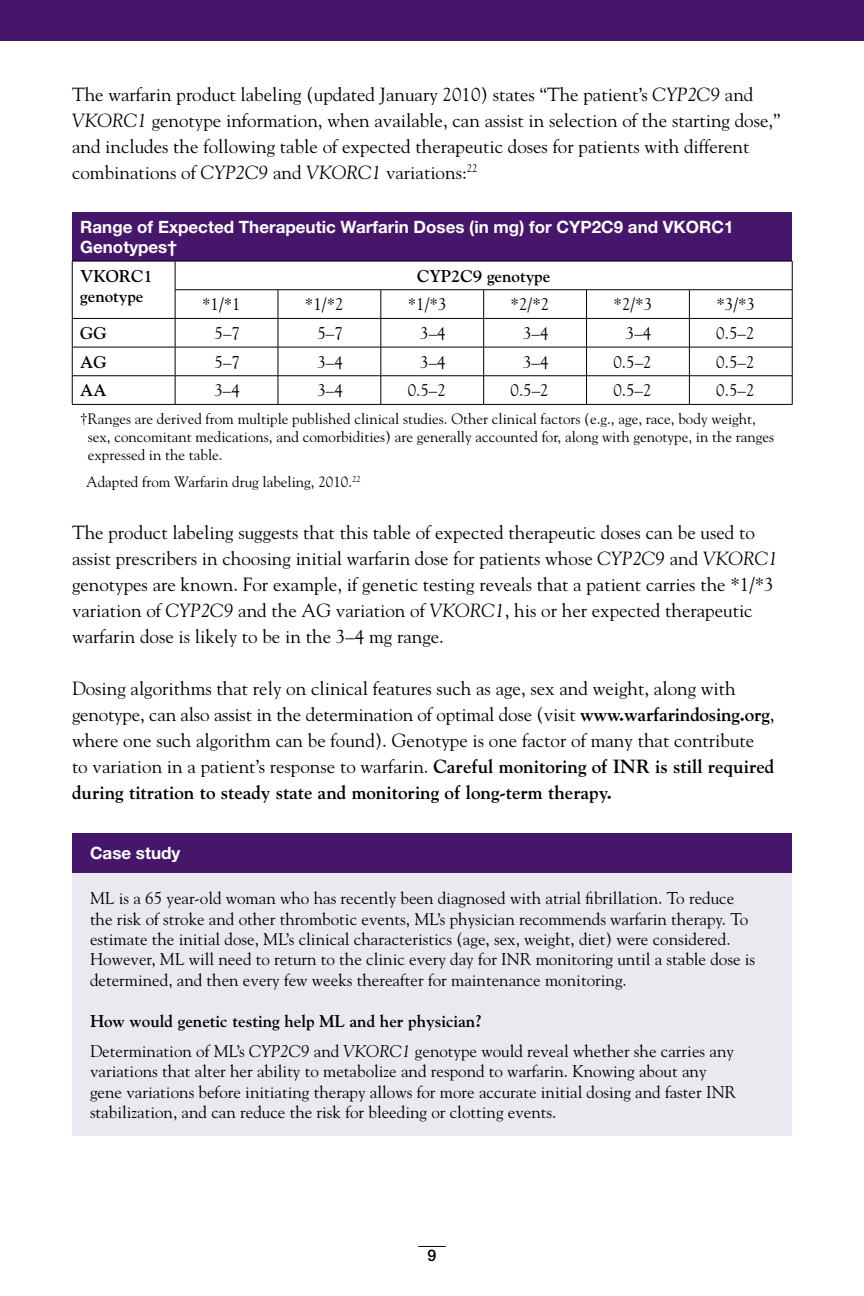
<style>
.page{position:relative;width:864px;height:1296px;background:#fff}
.page>*{position:absolute;margin:0;border:0;box-sizing:border-box;transform-origin:0 0}
.t1{font:19px/26px "Goudy Std";color:#000}
.t2{font:17px/20.4px "Goudy Std";color:#000}
.t3{font:700 17px/20.4px "Helvetica Neue LT Std";color:#fff}
.t4{font:700 17px/20.4px "Goudy Std";color:#000}
.t5{font:500 16px "Helvetica Neue LT Std";color:#000}
.t6{font:15px/18px "Goudy Std";color:#000}
.s1{font-style:italic}
.s2{font-weight:700}
</style>
<div class="page">
<div style="left:0;top:0;width:864px;height:41px;background:#46166b"></div>
<svg style="left:418px;top:1246px;width:28px;height:1px"></svg>
<div style="left:72px;top:213px;width:720px;height:48px;background:#46166b"></div>
<svg style="left:176px;top:290px;width:616px;height:28px"></svg>
<svg style="left:176px;top:319px;width:616px;height:85px"></svg>
<hr style="left:72px;top:261px;width:103px;height:1px;background:#000">
<hr style="left:175px;top:261px;width:103px;height:1px;background:#000">
<hr style="left:278px;top:261px;width:103px;height:1px;background:#000">
<hr style="left:381px;top:261px;width:103px;height:1px;background:#000">
<hr style="left:484px;top:261px;width:103px;height:1px;background:#000">
<hr style="left:587px;top:261px;width:102px;height:1px;background:#000">
<hr style="left:689px;top:261px;width:104px;height:1px;background:#000">
<hr style="left:175px;top:289px;width:103px;height:1px;background:#000">
<hr style="left:278px;top:289px;width:103px;height:1px;background:#000">
<hr style="left:381px;top:289px;width:103px;height:1px;background:#000">
<hr style="left:484px;top:289px;width:103px;height:1px;background:#000">
<hr style="left:587px;top:289px;width:102px;height:1px;background:#000">
<hr style="left:689px;top:289px;width:104px;height:1px;background:#000">
<hr style="left:72px;top:318px;width:103px;height:1px;background:#000">
<hr style="left:175px;top:318px;width:103px;height:1px;background:#000">
<hr style="left:278px;top:318px;width:103px;height:1px;background:#000">
<hr style="left:381px;top:318px;width:103px;height:1px;background:#000">
<hr style="left:484px;top:318px;width:103px;height:1px;background:#000">
<hr style="left:587px;top:318px;width:102px;height:1px;background:#000">
<hr style="left:689px;top:318px;width:104px;height:1px;background:#000">
<hr style="left:72px;top:347px;width:103px;height:1px;background:#000">
<hr style="left:175px;top:347px;width:103px;height:1px;background:#000">
<hr style="left:278px;top:347px;width:103px;height:1px;background:#000">
<hr style="left:381px;top:347px;width:103px;height:1px;background:#000">
<hr style="left:484px;top:347px;width:103px;height:1px;background:#000">
<hr style="left:587px;top:347px;width:102px;height:1px;background:#000">
<hr style="left:689px;top:347px;width:104px;height:1px;background:#000">
<hr style="left:72px;top:375px;width:103px;height:1px;background:#000">
<svg style="left:72px;top:261px;width:1px;height:143px"></svg>
<hr style="left:175px;top:375px;width:103px;height:1px;background:#000">
<svg style="left:175px;top:261px;width:1px;height:143px"></svg>
<hr style="left:278px;top:375px;width:103px;height:1px;background:#000">
<svg style="left:278px;top:290px;width:1px;height:114px"></svg>
<hr style="left:381px;top:375px;width:103px;height:1px;background:#000">
<svg style="left:380px;top:290px;width:1px;height:114px"></svg>
<hr style="left:484px;top:375px;width:103px;height:1px;background:#000">
<svg style="left:483px;top:290px;width:1px;height:114px"></svg>
<hr style="left:587px;top:375px;width:102px;height:1px;background:#000">
<svg style="left:586px;top:290px;width:1px;height:114px"></svg>
<hr style="left:689px;top:375px;width:104px;height:1px;background:#000">
<svg style="left:689px;top:290px;width:1px;height:114px"></svg>
<svg style="left:792px;top:261px;width:1px;height:143px"></svg>
<hr style="left:72px;top:404px;width:103px;height:1px;background:#000">
<hr style="left:175px;top:404px;width:103px;height:1px;background:#000">
<hr style="left:278px;top:404px;width:103px;height:1px;background:#000">
<hr style="left:381px;top:404px;width:103px;height:1px;background:#000">
<hr style="left:484px;top:404px;width:103px;height:1px;background:#000">
<hr style="left:587px;top:404px;width:102px;height:1px;background:#000">
<hr style="left:689px;top:404px;width:104px;height:1px;background:#000">
<div style="left:72px;top:833px;width:720px;height:41px;background:#46166b"></div>
<div style="left:72px;top:874px;width:720px;height:262px;background:#ece8f0"></div>
<p class="t1" style="left:72px;top:81px;width:710px">The warfarin product labeling (updated January 2010) states “The patient’s <span class="s1">CYP2C9</span> and <span class="s1">VKORC1</span> genotype information, when available, can assist in selection of the starting dose,” and includes the following table of expected therapeutic doses for patients with different combinations of <span class="s1">CYP2C9</span> and <span class="s1">VKORC1</span> variations:<sup>22</sup></p>
<p class="t3" style="left:80px;top:216px;width:655px">Range of Expected Therapeutic Warfarin Doses (in mg) for CYP2C9 and VKORC1<br>Genotypes†</p>
<p class="t4" style="left:80px;top:266px;width:74px">VKORC1 genotype</p>
<p class="t4" style="left:417px;top:266px;width:135px">CYP2C9 genotype</p>
<p class="t2" style="left:202px;top:294px;width:40px">*1/*1</p>
<p class="t2" style="left:305px;top:294px;width:40px">*1/*2</p>
<p class="t2" style="left:408px;top:294px;width:40px">*1/*3</p>
<p class="t2" style="left:511px;top:294px;width:40px">*2/*2</p>
<p class="t2" style="left:614px;top:294px;width:40px">*2/*3</p>
<p class="t2" style="left:716px;top:294px;width:40px">*3/*3</p>
<p class="t4" style="left:80px;top:323px;width:28px">GG</p>
<p class="t2" style="left:215px;top:323px;width:27px">5–7</p>
<p class="t2" style="left:317px;top:323px;width:27px">5–7</p>
<p class="t2" style="left:420px;top:323px;width:27px">3–4</p>
<p class="t2" style="left:523px;top:323px;width:27px">3–4</p>
<p class="t2" style="left:626px;top:323px;width:27px">3–4</p>
<p class="t2" style="left:716px;top:323px;width:40px">0.5–2</p>
<p class="t4" style="left:80px;top:352px;width:28px">AG</p>
<p class="t2" style="left:215px;top:351px;width:27px">5–7</p>
<p class="t2" style="left:317px;top:351px;width:27px">3–4</p>
<p class="t2" style="left:420px;top:351px;width:27px">3–4</p>
<p class="t2" style="left:523px;top:351px;width:27px">3–4</p>
<p class="t2" style="left:613px;top:351px;width:40px">0.5–2</p>
<p class="t2" style="left:716px;top:351px;width:40px">0.5–2</p>
<p class="t4" style="left:80px;top:380px;width:28px">AA</p>
<p class="t2" style="left:214px;top:380px;width:27px">3–4</p>
<p class="t2" style="left:317px;top:380px;width:27px">3–4</p>
<p class="t2" style="left:408px;top:380px;width:40px">0.5–2</p>
<p class="t2" style="left:511px;top:380px;width:40px">0.5–2</p>
<p class="t2" style="left:613px;top:380px;width:40px">0.5–2</p>
<p class="t2" style="left:716px;top:380px;width:40px">0.5–2</p>
<p class="t6" style="left:88px;top:409px;width:688px;text-indent:-8px">†Ranges are derived from multiple published clinical studies. Other clinical factors (e.g., age, race, body weight, sex, concomitant medications, and comorbidities) are generally accounted for, along with genotype, in the ranges expressed in the table.</p>
<p class="t6" style="left:86px;top:472px;width:276px">Adapted from Warfarin drug labeling, 2010.<sup>22</sup></p>
<p class="t1" style="left:72px;top:519px;width:708px">The product labeling suggests that this table of expected therapeutic doses can be used to assist prescribers in choosing initial warfarin dose for patients whose <span class="s1">CYP2C9</span> and <span class="s1">VKORC1 </span>genotypes are known. For example, if genetic testing reveals that a patient carries the *1/*3 variation of <span class="s1">CYP2C9</span> and the AG variation of <span class="s1">VKORC1</span>, his or her expected therapeutic warfarin dose is likely to be in the 3–4 mg range.</p>
<p class="t1" style="left:72px;top:675px;width:704px">Dosing algorithms that rely on clinical features such as age, sex and weight, along with genotype, can also assist in the determination of optimal dose (visit <span class="s2">www.warfarindosing.org</span>, where one such algorithm can be found). Genotype is one factor of many that contribute to variation in a patient’s response to warfarin. <span class="s2">Careful monitoring of INR is still required during titration to steady state and monitoring of long-term therapy.</span></p>
<p class="t3" style="left:90px;top:842px;width:92px">Case study</p>
<p class="t2" style="left:90px;top:888px;width:667px">ML is a 65 year-old woman who has recently been diagnosed with atrial fibrillation. To reduce the risk of stroke and other thrombotic events, ML’s physician recommends warfarin therapy. To estimate the initial dose, ML’s clinical characteristics (age, sex, weight, diet) were considered.<br>However, ML will need to return to the clinic every day for INR monitoring until a stable dose is determined, and then every few weeks thereafter for maintenance monitoring.</p>
<p class="t2" style="left:90px;top:1005px;width:646px;line-height:30.4px"><span class="s2">How would genetic testing help ML and her physician?<br></span>Determination of ML’s <span class="s1">CYP2C9</span> and <span class="s1">VKORC1</span> genotype would reveal whether she carries any</p>
<p class="t2" style="left:90px;top:1061px;width:648px">variations that alter her ability to metabolize and respond to warfarin. Knowing about any gene variations before initiating therapy allows for more accurate initial dosing and faster INR stabilization, and can reduce the risk for bleeding or clotting events.</p>
<p class="t5" style="left:428px;top:1246px;width:10px">9</p>
</div>
